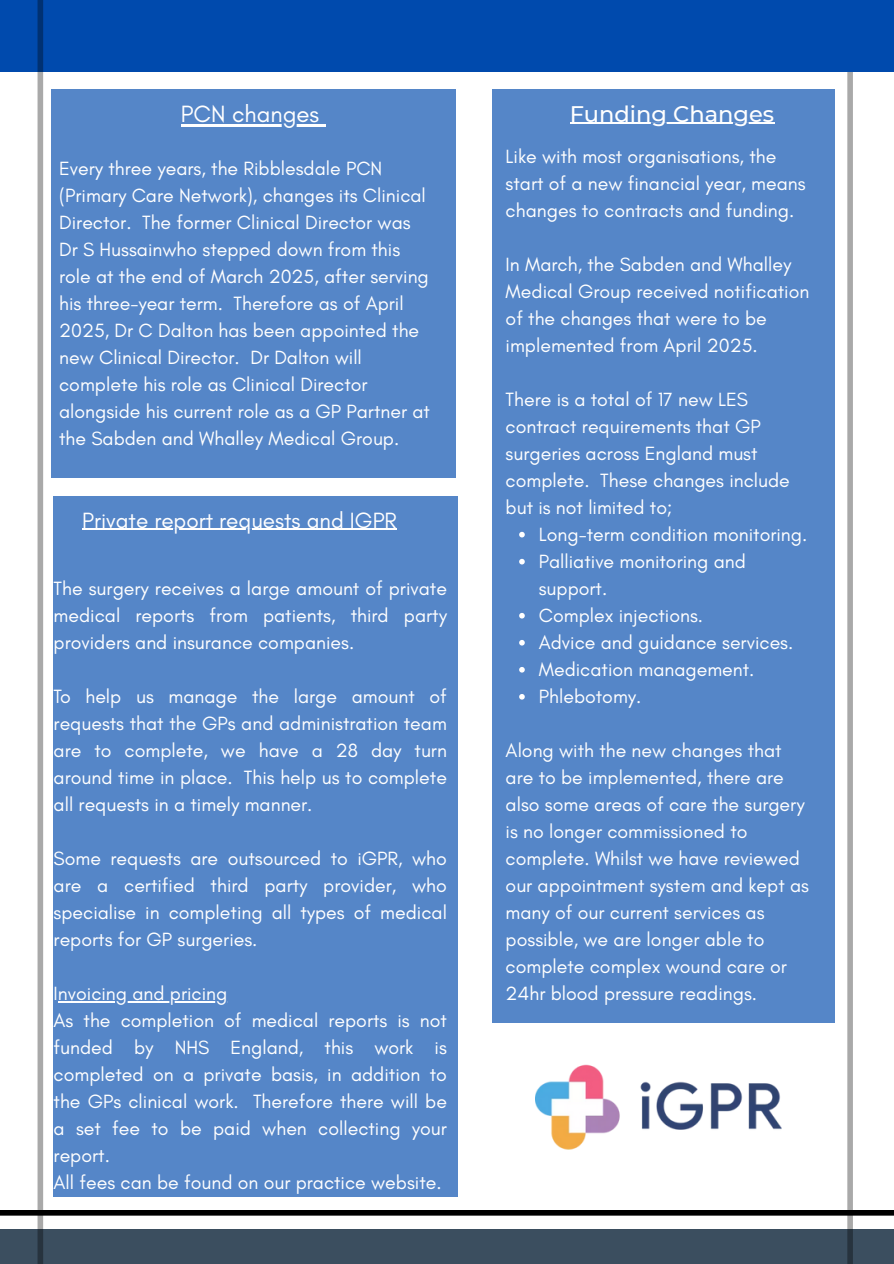
<style>
.page{position:relative;width:894px;height:1264px;background:#fff}
.page>*{position:absolute;margin:0;border:0;box-sizing:border-box;transform-origin:0 0}
.t1{font:24px "Glacial Indifference";color:#fff}
.t2{font:22.5px "Glacial Indifference";color:#fff}
.t3{font:500 22.5px "Montserrat";color:#fff}
.t4{font:19.5px/27px "Glacial Indifference";color:#fff}
</style>
<div class="page">
<div style="left:51px;top:89px;width:404px;height:389px;background:#5586c8"></div>
<div style="left:0;top:1229px;width:893px;height:34px;background:#3b4e5f"></div>
<div style="left:0;top:1209px;width:893px;height:6px;background:#000"></div>
<div style="left:847px;top:0;width:5px;height:1263px;background:#a9a9a9"></div>
<div style="left:0;top:0;width:893px;height:71px;background:#004aad"></div>
<svg style="left:38px;top:0;width:5px;height:1263px;background:#9b9ea2"></svg>
<div style="left:492px;top:89px;width:342px;height:933px;background:#5586c8"></div>
<div style="left:54px;top:496px;width:404px;height:700px;background:#5586c8"></div>
<img style="left:535px;top:1022px;width:245px;height:194px">
<hr style="left:181px;top:124px;width:138px;height:2px;background:#fff">
<svg style="left:319px;top:124px;width:7px;height:2px"></svg>
<hr style="left:570px;top:123px;width:204px;height:1px;background:#fff">
<svg style="left:519px;top:532px;width:5px;height:5px"></svg>
<svg style="left:519px;top:559px;width:5px;height:5px"></svg>
<svg style="left:519px;top:613px;width:5px;height:5px"></svg>
<svg style="left:519px;top:640px;width:5px;height:5px"></svg>
<svg style="left:519px;top:667px;width:5px;height:5px"></svg>
<svg style="left:519px;top:694px;width:5px;height:5px"></svg>
<hr style="left:82px;top:528px;width:315px;height:2px;background:#fff">
<hr style="left:58px;top:1001px;width:169px;height:1px;background:#fff">
<p class="t1" style="left:181px;top:99px;width:140px">PCN changes</p>
<p class="t4" style="left:59px;top:154px;width:372px">Every three years, the Ribblesdale PCN (Primary Care Network), changes its Clinical Director. The former Clinical Director was Dr S Hussainwho stepped down from this role at the end of March 2025, after serving his three-year term. Therefore as of April 2025, Dr C Dalton has been appointed the new Clinical Director. Dr Dalton will complete his role as Clinical Director alongside his current role as a GP Partner at the Sabden and Whalley Medical Group.</p>
<p class="t2" style="left:82px;top:506px;width:316px">Private report requests and IGPR</p>
<p class="t4" style="left:54px;top:574px;width:395px;text-align:justify">The surgery receives a large amount of private medical reports from patients, third party providers and insurance companies.</p>
<p class="t4" style="left:54px;top:682px;width:395px;text-align:justify">To help us manage the large amount of requests that the GPs and administration team are to complete, we have a 28 day turn around time in place. This help us to complete all requests in a timely manner.</p>
<p class="t4" style="left:54px;top:844px;width:395px;text-align:justify">Some requests are outsourced to iGPR, who are a certified third party provider, who specialise in completing all types of medical reports for GP surgeries.</p>
<h2 class="t4" style="left:54px;top:979px;width:175px">Invoicing and pricing</h2>
<p class="t4" style="left:54px;top:1006px;width:395px">As the completion of medical reports is not</p>
<p class="t4" style="left:54px;top:1033px;width:395px">funded by NHS England, this work is completed on a private basis, in addition to the GPs clinical work. Therefore there will be a set fee to be paid when collecting your report.<br>All fees can be found on our practice website.</p>
<h2 class="t3" style="left:570px;top:100px;width:206px">Funding Changes</h2>
<p class="t4" style="left:505px;top:142px;width:301px">Like with most organisations, the start of a new financial year, means changes to contracts and funding.</p>
<p class="t4" style="left:505px;top:250px;width:305px">In March, the Sabden and Whalley<br>Medical Group received notification of the changes that were to be implemented from April 2025.</p>
<h1 class="t4" style="left:505px;top:385px;width:286px">There is a total of 17 new LES contract requirements that GP surgeries across England must complete. These changes include but is not limited to;</h1>
<p class="t4" style="left:538px;top:520px;width:270px">Long-term condition monitoring.</p>
<p class="t4" style="left:538px;top:547px;width:208px">Palliative monitoring and support.</p>
<p class="t4" style="left:538px;top:601px;width:166px">Complex injections.</p>
<p class="t4" style="left:538px;top:628px;width:256px">Advice and guidance services.</p>
<p class="t4" style="left:538px;top:655px;width:217px">Medication management.</p>
<p class="t4" style="left:538px;top:682px;width:104px">Phlebotomy.</p>
<p class="t4" style="left:505px;top:736px;width:305px">Along with the new changes that are to be implemented, there are also some areas of care the surgery is no longer commissioned to complete. Whilst we have reviewed our appointment system and kept as many of our current services as possible, we are longer able to complete complex wound care or<br>24hr blood pressure readings.</p>
</div>
